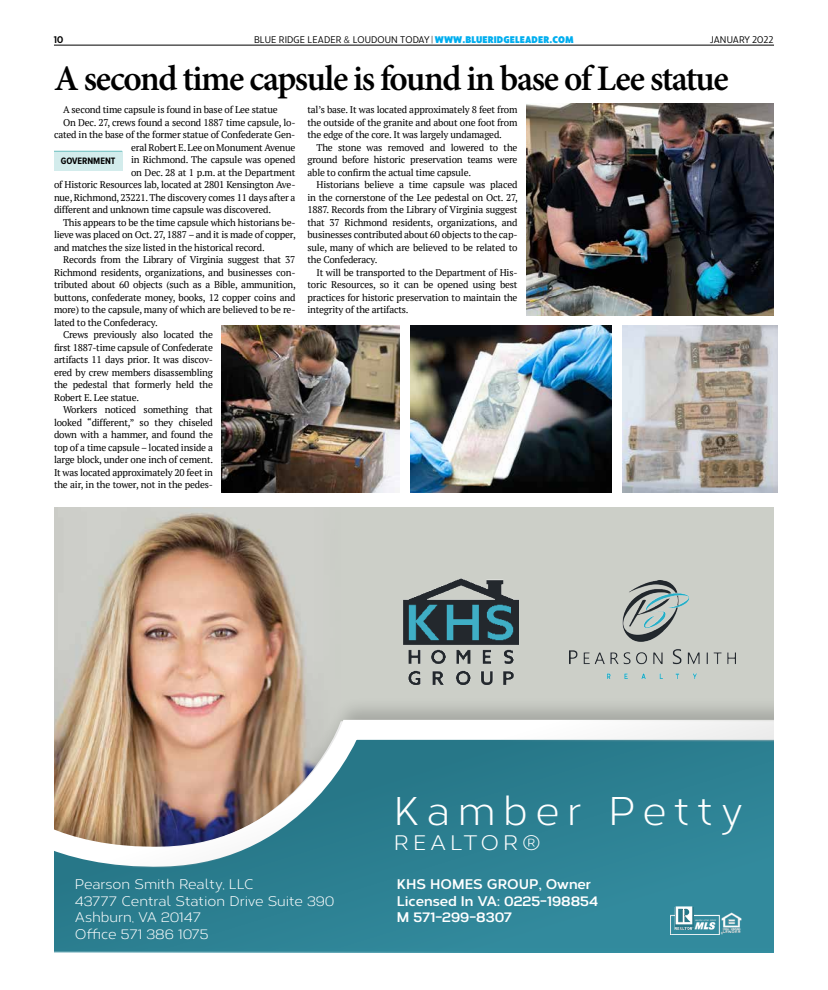
<style>
.page{position:relative;width:828px;height:990px;background:#fff}
.page>*{position:absolute;margin:0;border:0;box-sizing:border-box;transform-origin:0 0}
.t1{font:40px "Corbert";letter-spacing:.19em;color:#fff}
.t2{font:600 36px "Minion Pro";letter-spacing:-.04em;color:#000}
.t3{font:21px "Corbert";letter-spacing:.17em;color:#fff;scale:1.06 1}
.t4{font:14px/16.8px "Corbert";color:#fff}
.t5{font:700 14px/16.8px "Corbert";color:#fff}
.t6{font:10px "Ruck Sack";letter-spacing:.01em;color:#000}
.t7{font:600 10px "Ruck Sack";color:#000}
.t8{font:9.8px/12.5px "PT Serif";letter-spacing:-.02em;color:#000;text-align:justify}
.t9{font:700 9.6px "Proxima Nova Cond";color:#000}
.s1{font-family:"Proxima Nova";font-weight:300}
.s2{font-weight:900}
.s3{font-weight:900;color:#00aeef}
</style>
<div class="page">
<div style="left:54px;top:151px;width:68px;height:20px;background:#d3ecec"></div>
<hr style="left:54px;top:151px;width:68px;height:1px;background:#6cbfbf">
<img style="left:526px;top:104px;width:248px;height:211px">
<div style="left:289px;top:507px;width:485px;height:281px;background:#cccfc8"></div>
<img style="left:54px;top:507px;width:253px;height:190px">
<div style="left:54px;top:697px;width:720px;height:256px;background:#000;opacity:.2"></div>
<svg style="left:54px;top:719px;width:720px;height:234px;background:#578e97"></svg>
<img style="left:404px;top:578px;width:114px;height:106px">
<img style="left:570px;top:580px;width:165px;height:99px">
<img style="left:671px;top:908px;width:51px;height:26px">
<img style="left:720px;top:912px;width:23px;height:22px">
<img style="left:675px;top:907px;width:18px;height:22px">
<img style="left:222px;top:326px;width:178px;height:166px">
<img style="left:410px;top:326px;width:202px;height:166px">
<img style="left:623px;top:326px;width:154px;height:166px">
<hr style="left:54px;top:45px;width:720px;height:1px;background:#000">
<p class="t7" style="left:54px;top:32px;width:11px">10</p>
<p class="t6" style="left:254px;top:32px;width:321px">BLUE RIDGE LEADER <span class="s1">&amp;</span> LOUDOUN TODAY <span class="s2">|</span> <span class="s3">WWW.BLUERIDGELEADER.COM</span></p>
<p class="t6" style="left:710px;top:32px;width:65px">JANUARY 2022</p>
<h2 class="t2" style="left:54px;top:53px;width:676px">A second time capsule is found in base of Lee statue</h2>
<p class="t8" style="left:63px;top:104px;width:216px">A second time capsule is found in base of Lee statue</p>
<p class="t8" style="left:63px;top:116px;width:234px">On Dec. 27, crews found a second 1887 time capsule, lo-</p>
<p class="t8" style="left:54px;top:129px;width:243px">cated in the base of the former statue of Confederate Gen-</p>
<p class="t8" style="left:131px;top:141px;width:166px">eral Robert E. Lee on Monument Avenue</p>
<p class="t8" style="left:131px;top:154px;width:166px">in Richmond. The capsule was opened</p>
<p class="t8" style="left:131px;top:166px;width:166px">on Dec. 28 at 1 p.m. at the Department</p>
<p class="t8" style="left:54px;top:179px;width:243px">of Historic Resources lab, located at 2801 Kensington Ave-</p>
<p class="t8" style="left:54px;top:191px;width:243px">nue, Richmond, 23221. The discovery comes 11 days after a</p>
<p class="t8" style="left:54px;top:204px;width:219px">different and unknown time capsule was discovered.</p>
<p class="t8" style="left:63px;top:216px;width:234px">This appears to be the time capsule which historians be-</p>
<p class="t8" style="left:54px;top:229px;width:243px">lieve was placed on Oct. 27, 1887 – and it is made of copper,</p>
<p class="t8" style="left:54px;top:241px;width:212px">and matches the size listed in the historical record.</p>
<p class="t8" style="left:63px;top:254px;width:234px">Records from the Library of Virginia suggest that 37</p>
<p class="t8" style="left:54px;top:266px;width:243px">Richmond residents, organizations, and businesses con-</p>
<p class="t8" style="left:54px;top:279px;width:243px">tributed about 60 objects (such as a Bible, ammunition,</p>
<p class="t8" style="left:54px;top:291px;width:243px">buttons, confederate money, books, 12 copper coins and</p>
<p class="t8" style="left:54px;top:304px;width:243px">more) to the capsule, many of which are believed to be re-</p>
<p class="t8" style="left:54px;top:316px;width:105px">lated to the Confederacy.</p>
<p class="t8" style="left:63px;top:329px;width:151px">Crews previously also located the</p>
<p class="t8" style="left:54px;top:341px;width:160px">first 1887-time capsule of Confederate</p>
<p class="t8" style="left:54px;top:354px;width:160px">artifacts 11 days prior. It was discov-</p>
<p class="t8" style="left:54px;top:366px;width:160px">ered by crew members disassembling</p>
<p class="t8" style="left:54px;top:379px;width:160px">the pedestal that formerly held the</p>
<p class="t8" style="left:54px;top:391px;width:87px">Robert E. Lee statue.</p>
<p class="t8" style="left:63px;top:404px;width:151px">Workers noticed something that</p>
<p class="t8" style="left:54px;top:416px;width:160px">looked “different,” so they chiseled</p>
<p class="t8" style="left:54px;top:429px;width:160px">down with a hammer, and found the</p>
<p class="t8" style="left:54px;top:441px;width:160px">top of a time capsule – located inside a</p>
<p class="t8" style="left:54px;top:454px;width:161px">large block, under one inch of cement.</p>
<p class="t8" style="left:54px;top:466px;width:160px">It was located approximately 20 feet in</p>
<p class="t8" style="left:54px;top:479px;width:160px">the air, in the tower, not in the pedes-</p>
<p class="t9" style="left:61px;top:154px;width:56px">GOVERNMENT</p>
<p class="t8" style="left:308px;top:104px;width:212px">tal’s base. It was located approximately 8 feet from the outside of the granite and about one foot from the edge of the core. It was largely undamaged.</p>
<p class="t8" style="left:308px;top:141px;width:212px;text-indent:9px">The stone was removed and lowered to the ground before historic preservation teams were able to confirm the actual time capsule.</p>
<p class="t8" style="left:308px;top:179px;width:212px;text-indent:9px">Historians believe a time capsule was placed in the cornerstone of the Lee pedestal on Oct. 27, 1887. Records from the Library of Virginia suggest that 37 Richmond residents, organizations, and businesses contributed about 60 objects to the cap&shy;sule, many of which are believed to be related to the Confederacy.</p>
<p class="t8" style="left:308px;top:266px;width:212px;text-indent:9px">It will be transported to the Department of His&shy;toric Resources, so it can be opened using best practices for historic preservation to maintain the integrity of the artifacts.</p>
<h1 class="t1" style="left:394px;top:782px;width:350px">Kamber Petty</h1>
<h3 class="t3" style="left:394px;top:828px;width:140px">REALTOR®</h3>
<h3 class="t4" style="left:75px;top:875px;width:261px">Pearson Smith Realty, LLC<br>43777 Central Station Drive Suite 390<br>Ashburn, VA 20147<br>Office 571 386 1075</h3>
<h3 class="t5" style="left:397px;top:874px;width:203px">KHS HOMES GROUP, Owner<br>Licensed In VA: 0225-198854<br>M 571-299-8307</h3>
</div>
